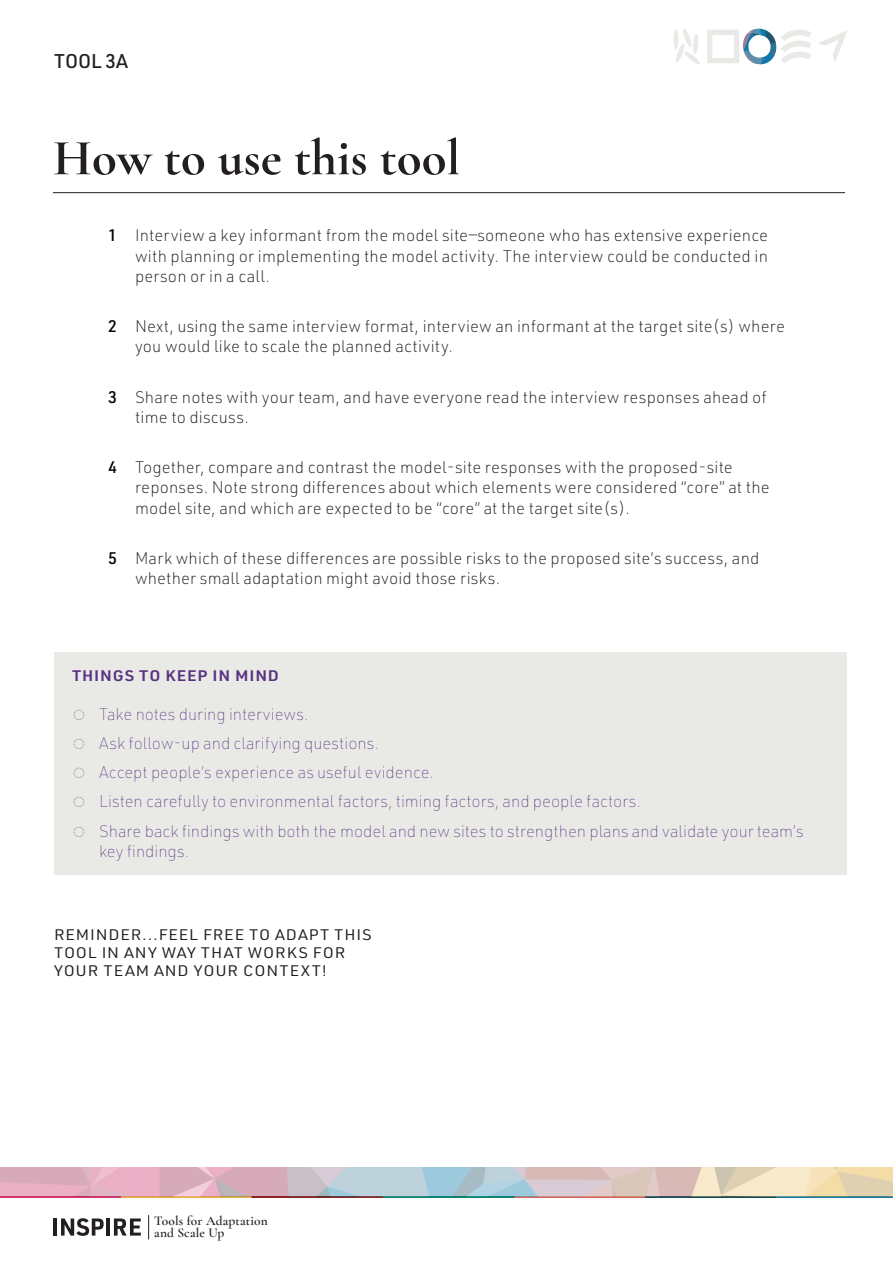
<style>
.page{position:relative;width:893px;height:1263px;background:#fff}
.page>*{position:absolute;margin:0;border:0;box-sizing:border-box;transform-origin:0 0}
.t1{font:700 51px "Cormorant Garamond";color:#231f20}
.W_Tool_at_top_of_pag{font:500 19.5px "URWDIN";color:#231f20}
.t2{font:200 16.5px/20.2px "URWDIN";letter-spacing:.01em;color:#231f20}
.t3{font:100 16.5px/20.2px "URWDIN";color:#583182}
.W_H4{font:15px/18px "URWDIN";letter-spacing:.05em;color:#231f20;scale:1.1 1}
.W_H4_purple{font:600 15px "URWDIN";letter-spacing:.05em;color:#583182;scale:1.1 1}
.t4{font:600 13.35px/11.4px "Cormorant Garamond";letter-spacing:.01em;color:#231f20}
.s1{font-weight:500;color:#000}
</style>
<div class="page">
<hr style="left:54px;top:1218px;width:3px;height:17px;background:#231f20">
<svg style="left:61px;top:1218px;width:43px;height:18px"></svg>
<hr style="left:106px;top:1218px;width:4px;height:17px;background:#231f20">
<svg style="left:114px;top:1218px;width:27px;height:17px"></svg>
<svg style="left:148px;top:1215px;width:1px;height:24px"></svg>
<hr style="left:252px;top:1196px;width:131px;height:2px;background:#89231b">
<hr style="left:121px;top:1196px;width:131px;height:2px;background:#e5aa25">
<hr style="left:0;top:1196px;width:121px;height:2px;background:#cf366c">
<hr style="left:383px;top:1196px;width:131px;height:2px;background:#0e8a69">
<hr style="left:645px;top:1196px;width:131px;height:2px;background:#124f5d">
<hr style="left:776px;top:1196px;width:117px;height:2px;background:#157baa">
<hr style="left:514px;top:1196px;width:131px;height:2px;background:#d55641">
<hr style="left:53px;top:192px;width:792px;height:1px;background:#231f20">
<img style="left:0;top:1168px;width:893px;height:28px">
<svg style="left:674px;top:29px;width:26px;height:35px"></svg>
<svg style="left:707px;top:28px;width:104px;height:37px"></svg>
<svg style="left:818px;top:31px;width:29px;height:31px"></svg>
<div style="left:54px;top:653px;width:792px;height:222px;background:#e9eae6"></div>
<p class="W_Tool_at_top_of_pag" style="left:54px;top:48px;width:76px">TOOL 3A</p>
<h1 class="t1" style="left:53px;top:126px;width:409px">How to use this tool</h1>
<p class="t2" style="left:135px;top:225px;width:635px;text-align:justify;text-indent:-27px"><span class="s1">1</span> Interview a key informant from the model site—someone who has extensive experience with planning or implementing the model activity. The interview could be conducted in person or in a call.</p>
<p class="t2" style="left:135px;top:316px;width:651px;text-indent:-27px"><span class="s1">2</span> Next, using the same interview format, interview an informant at the target site(s) where you would like to scale the planned activity.</p>
<p class="t2" style="left:135px;top:386px;width:633px;text-indent:-27px"><span class="s1">3</span> Share notes with your team, and have everyone read the interview responses ahead of time to discuss.</p>
<p class="t2" style="left:135px;top:457px;width:636px;text-indent:-27px"><span class="s1">4</span> Together, compare and contrast the model-site responses with the proposed-site reponses. Note strong differences about which elements were considered “core” at the model site, and which are expected to be “core” at the target site(s).</p>
<p class="t2" style="left:135px;top:547px;width:626px;text-indent:-27px"><span class="s1">5</span> Mark which of these differences are possible risks to the proposed site’s success, and whether small adaptation might avoid those risks.</p>
<p class="W_H4_purple" style="left:72px;top:666px;width:190px">THINGS TO KEEP IN MIND</p>
<p class="t3" style="left:72px;top:703px;width:238px">◌ Take notes during interviews.</p>
<p class="t3" style="left:72px;top:732px;width:308px">◌ Ask follow-up and clarifying questions.</p>
<p class="t3" style="left:72px;top:762px;width:363px">◌ Accept people’s experience as useful evidence.</p>
<p class="t3" style="left:72px;top:791px;width:571px">◌ Listen carefully to environmental factors, timing factors, and people factors.</p>
<p class="t3" style="left:99px;top:820px;width:706px;text-indent:-27px">◌ Share back findings with both the model and new sites to strengthen plans and validate your team’s key findings.</p>
<p class="W_H4" style="left:54px;top:925px;width:290px">REMINDER...FEEL FREE TO ADAPT THIS<br>TOOL IN ANY WAY THAT WORKS FOR<br>YOUR TEAM AND YOUR CONTEXT!</p>
<p class="t4" style="left:154px;top:1215px;width:115px">Tools for Adaptation</p>
<p class="t4" style="left:154px;top:1215px;width:72px">Guide to and Scale Up</p>
</div>
